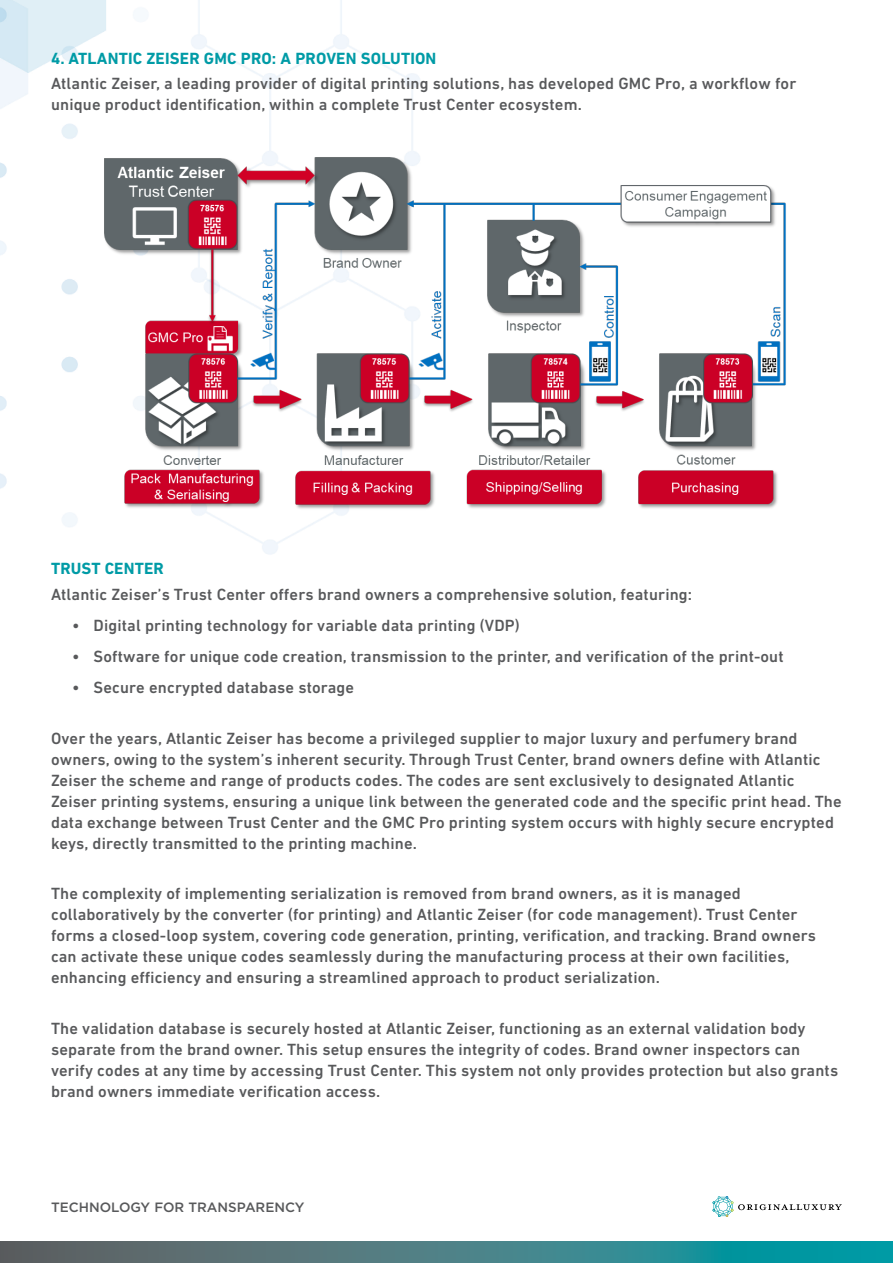
<style>
.page{position:relative;width:893px;height:1263px;background:#fff}
.page>*{position:absolute;margin:0;border:0;box-sizing:border-box;transform-origin:0 0}
.t1{font:500 16.5px/21px "DIN Next LT Pro";letter-spacing:.01em;color:#58595b}
.t2{font:700 16.5px "DIN Next LT Pro";letter-spacing:.01em;color:#009ba6}
.t3{font:500 13.5px "Gotham";color:#58595b}
</style>
<div class="page">
<img style="left:0;top:0;width:893px;height:1242px">
<svg style="left:0;top:1242px;width:893px;height:21px"></svg>
<svg style="left:713px;top:1196px;width:129px;height:21px"></svg>
<img style="left:102px;top:155px;width:689px;height:362px">
<p class="t2" style="left:51px;top:49px;width:387px">4. ATLANTIC ZEISER GMC PRO: A PROVEN SOLUTION</p>
<p class="t1" style="left:51px;top:73px;width:747px">Atlantic Zeiser, a leading provider of digital printing solutions, has developed GMC Pro, a workflow for unique product identification, within a complete Trust Center ecosystem.</p>
<p class="t2" style="left:51px;top:559px;width:114px">TRUST CENTER</p>
<p class="t1" style="left:51px;top:583px;width:643px">Atlantic Zeiser’s Trust Center offers brand owners a comprehensive solution, featuring:</p>
<p class="t1" style="left:72px;top:614px;width:449px">• Digital printing technology for variable data printing (VDP)</p>
<p class="t1" style="left:72px;top:646px;width:713px">• Software for unique code creation, transmission to the printer, and verification of the print-out</p>
<p class="t1" style="left:72px;top:677px;width:283px">• Secure encrypted database storage</p>
<p class="t1" style="left:51px;top:728px;width:792px">Over the years, Atlantic Zeiser has become a privileged supplier to major luxury and perfumery brand owners, owing to the system’s inherent security. Through Trust Center, brand owners define with Atlantic Zeiser the scheme and range of products codes. The codes are sent exclusively to designated Atlantic Zeiser printing systems, ensuring a unique link between the generated code and the specific print head. The data exchange between Trust Center and the GMC Pro printing system occurs with highly secure encrypted keys, directly transmitted to the printing machine.</p>
<p class="t1" style="left:51px;top:883px;width:766px">The complexity of implementing serialization is removed from brand owners, as it is managed collaboratively by the converter (for printing) and Atlantic Zeiser (for code management). Trust Center forms a closed-loop system, covering code generation, printing, verification, and tracking. Brand owners can activate these unique codes seamlessly during the manufacturing process at their own facilities, enhancing efficiency and ensuring a streamlined approach to product serialization.</p>
<p class="t1" style="left:51px;top:1018px;width:789px">The validation database is securely hosted at Atlantic Zeiser, functioning as an external validation body separate from the brand owner. This setup ensures the integrity of codes. Brand owner inspectors can verify codes at any time by accessing Trust Center. This system not only provides protection but also grants brand owners immediate verification access.</p>
<p class="t3" style="left:51px;top:1198px;width:255px">TECHNOLOGY FOR TRANSPARENCY</p>
</div>
